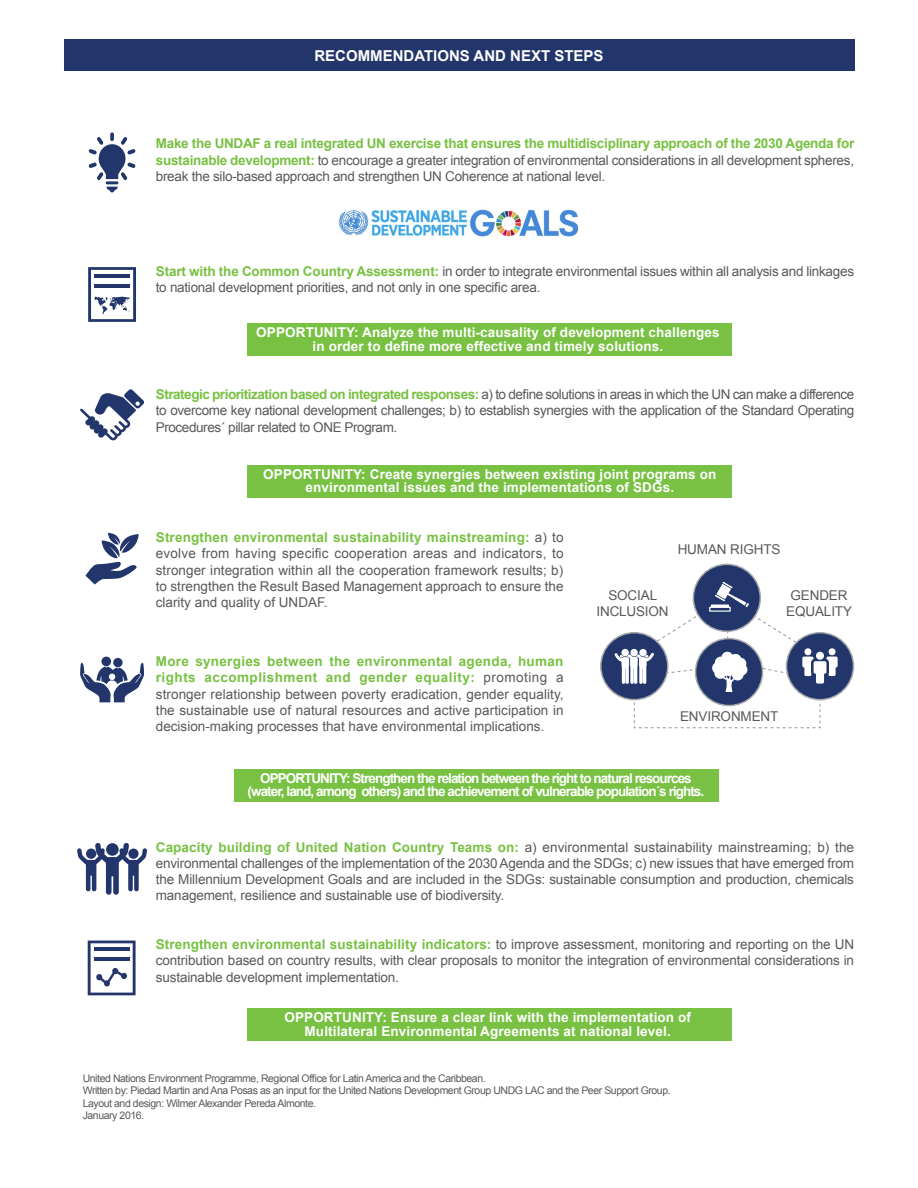
<style>
.page{position:relative;width:918px;height:1188px;background:#fff}
.page>*{position:absolute;margin:0;border:0;box-sizing:border-box;transform-origin:0 0}
.t1{font:700 15px "Arial";color:#fff}
.t2{font:13.5px/16.2px "Arial";letter-spacing:-.01em;color:#58595b;text-align:justify}
.t3{font:700 13.5px/13.5px "Arial";letter-spacing:.01em;color:#fff;text-align:center}
.t4{font:700 13.5px/13.5px "Arial";letter-spacing:-.07em;color:#fff;text-align:center}
.t5{font:10.5px/12.6px "Arial";letter-spacing:-.04em;color:#58595b}
.s1{font-weight:700;color:#78c143}
</style>
<div class="page">
<div style="left:64px;top:39px;width:790px;height:31px;background:#23366b"></div>
<svg style="left:89px;top:132px;width:47px;height:60px"></svg>
<div style="left:693px;top:564px;width:67px;height:67px;background:#23366b;border-radius:50%"></div>
<div style="left:787px;top:633px;width:66px;height:67px;background:#23366b;border-radius:50%"></div>
<svg style="left:605px;top:582px;width:242px;height:147px"></svg>
<svg style="left:77px;top:843px;width:70px;height:52px"></svg>
<div style="left:128px;top:849px;width:11px;height:10px;background:#23366b;border-radius:50%"></div>
<svg style="left:86px;top:533px;width:53px;height:52px"></svg>
<svg style="left:88px;top:267px;width:48px;height:55px"></svg>
<div style="left:101px;top:657px;width:10px;height:9px;background:#23366b;border-radius:50%"></div>
<div style="left:113px;top:658px;width:10px;height:9px;background:#23366b;border-radius:50%"></div>
<svg style="left:80px;top:663px;width:64px;height:39px"></svg>
<svg style="left:80px;top:389px;width:64px;height:52px"></svg>
<div style="left:234px;top:770px;width:485px;height:32px;background:#78c143"></div>
<div style="left:248px;top:1008px;width:484px;height:32px;background:#78c143"></div>
<div style="left:248px;top:465px;width:484px;height:32px;background:#78c143"></div>
<div style="left:248px;top:324px;width:484px;height:32px;background:#78c143"></div>
<img style="left:339px;top:209px;width:240px;height:28px">
<svg style="left:88px;top:941px;width:48px;height:54px"></svg>
<p class="t1" style="left:314px;top:45px;width:291px">RECOMMENDATIONS AND NEXT STEPS</p>
<p class="t2" style="left:156px;top:136px;width:700px"><span class="s1">Make the UNDAF a real integrated UN exercise that ensures the multidisciplinary approach of the 2030 Agenda for sustainable development:</span> to encourage a greater integration of environmental considerations in all development spheres, break the silo-based approach and strengthen UN Coherence at national level.</p>
<p class="t2" style="left:156px;top:263px;width:700px"><span class="s1">Start with the Common Country Assessment:</span> in order to integrate environmental issues within all analysis and linkages to national development priorities, and not only in one specific area.</p>
<p class="t3" style="left:256px;top:326px;width:465px">OPPORTUNITY: Analyze the multi-causality of development challenges in order to define more effective and timely solutions.</p>
<p class="t2" style="left:156px;top:386px;width:700px"><span class="s1">Strategic prioritization based on integrated responses:</span> a) to define solutions in areas in which the UN can make a difference to overcome key national development challenges; b) to establish synergies with the application of the Standard Operating Procedures´ pillar related to ONE Program.</p>
<p class="t3" style="left:263px;top:468px;width:455px">OPPORTUNITY: Create synergies between existing joint programs on environmental issues and the implementations of SDGs.</p>
<p class="t2" style="left:156px;top:529px;width:409px"><span class="s1">Strengthen environmental sustainability mainstreaming:</span> a) to evolve from having specific cooperation areas and indicators, to stronger integration within all the cooperation framework results; b) to strengthen the Result Based Management approach to ensure the clarity and quality of UNDAF.</p>
<p class="t2" style="left:156px;top:653px;width:409px"><span class="s1">More synergies between the environmental agenda, human rights accomplishment and gender equality:</span> promoting a stronger relationship between poverty eradication, gender equality, the sustainable use of natural resources and active participation in decision-making processes that have environmental implications.</p>
<p class="t2" style="left:678px;top:541px;width:104px">HUMAN RIGHTS</p>
<p class="t2" style="left:597px;top:587px;width:73px;text-align:center">SOCIAL<br>INCLUSION</p>
<p class="t2" style="left:786px;top:587px;width:67px;text-align:center">GENDER<br>EQUALITY</p>
<p class="t2" style="left:680px;top:708px;width:100px">ENVIRONMENT</p>
<p class="t4" style="left:248px;top:772px;width:458px">OPPORTUNITY: Strengthen the relation between the right to natural resources (water, land, among others) and the achievement of vulnerable population´s rights.</p>
<p class="t2" style="left:156px;top:839px;width:700px"><span class="s1">Capacity building of United Nation Country Teams on:</span> a) environmental sustainability mainstreaming; b) the environmental challenges of the implementation of the 2030 Agenda and the SDGs; c) new issues that have emerged from the Millennium Development Goals and are included in the SDGs: sustainable consumption and production, chemicals management, resilience and sustainable use of biodiversity.</p>
<p class="t2" style="left:156px;top:936px;width:700px"><span class="s1">Strengthen environmental sustainability indicators:</span> to improve assessment, monitoring and reporting on the UN contribution based on country results, with clear proposals to monitor the integration of environmental considerations in sustainable development implementation.</p>
<p class="t3" style="left:284px;top:1011px;width:408px">OPPORTUNITY: Ensure a clear link with the implementation of<br>Multilateral Environmental Agreements at national level.</p>
<p class="t5" style="left:83px;top:1072px;width:590px">United Nations Environment Programme, Regional Office for Latin America and the Caribbean.<br>Written by: Piedad Martin and Ana Posas as an input for the United Nations Development Group UNDG LAC and the Peer Support Group.<br>Layout and design: Wilmer Alexander Pereda Almonte.<br>January 2016.</p>
</div>
